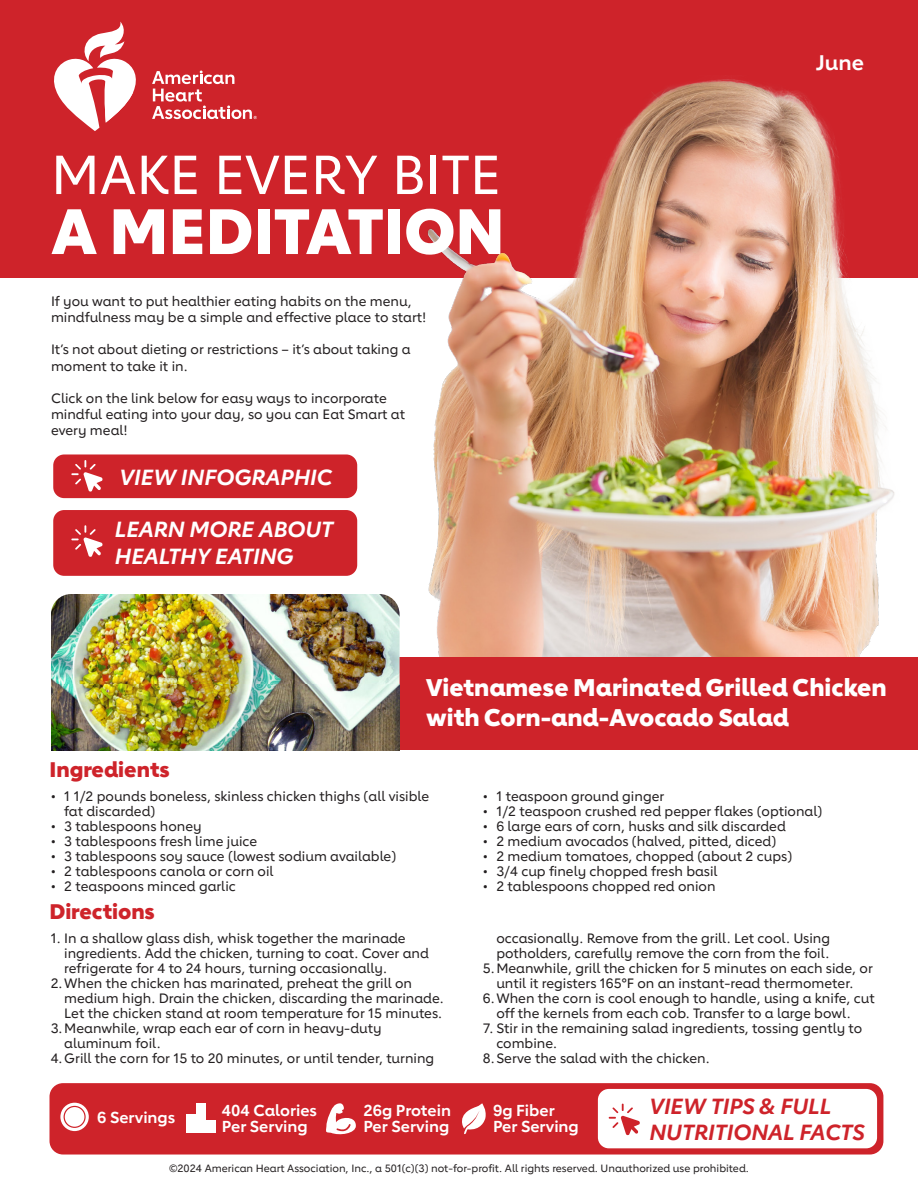
<style>
.page{position:relative;width:918px;height:1188px;background:#fff}
.page>*{position:absolute;margin:0;border:0;box-sizing:border-box;transform-origin:0 0}
.t1{font:800 63px "Lub Dub";color:#fff}
.t2{font:500 54px "Lub Dub";color:#fff}
.t3{font:800 24px/30px "Lub Dub";color:#fff}
.t4{font:italic 700 21.75px/26.1px "Lub Dub";color:#fff}
.t5{font:italic 700 21.75px/26.1px "Lub Dub";color:#ce232a}
.t6{font:800 21px "Lub Dub";color:#ce232a}
.t7{font:700 21px "Lub Dub";color:#fff}
.t8{font:700 15.75px/16.5px "Lub Dub";color:#fff}
.t9{font:500 13.5px/15px "Lub Dub";color:#231f20}
.t10{font:500 10.5px "Lub Dub";color:#231f20}
</style>
<div class="page">
<div style="left:50px;top:1083px;width:833px;height:72px;background:#ce232a;border-radius:14px"></div>
<div style="left:0;top:0;width:918px;height:278px;background:#ce232a"></div>
<img style="left:185px;top:79px;width:733px;height:579px">
<div style="left:51px;top:658px;width:867px;height:92px;background:#ce232a"></div>
<svg style="left:152px;top:71px;width:105px;height:48px"></svg>
<svg style="left:54px;top:22px;width:82px;height:109px"></svg>
<div style="left:53px;top:454px;width:304px;height:44px;background:#ce232a;border-radius:11px"></div>
<svg style="left:71px;top:460px;width:32px;height:32px"></svg>
<div style="left:53px;top:510px;width:304px;height:66px;background:#ce232a;border-radius:11px"></div>
<svg style="left:71px;top:525px;width:32px;height:32px"></svg>
<img style="left:51px;top:594px;width:349px;height:91px">
<img style="left:51px;top:685px;width:349px;height:65px">
<svg style="left:60px;top:1103px;width:29px;height:28px"></svg>
<div style="left:64px;top:1106px;width:21px;height:21px;background:#fff;border-radius:50%"></div>
<div style="left:64px;top:1106px;width:22px;height:22px;border:1px solid #ce232a;border-radius:50%"></div>
<svg style="left:326px;top:1103px;width:30px;height:32px"></svg>
<svg style="left:462px;top:1103px;width:24px;height:31px"></svg>
<div style="left:186px;top:1114px;width:9px;height:19px;background:#fff"></div>
<div style="left:196px;top:1103px;width:10px;height:30px;background:#fff"></div>
<div style="left:207px;top:1121px;width:9px;height:12px;background:#fff"></div>
<div style="left:598px;top:1089px;width:279px;height:59px;background:#fff;border-radius:11px"></div>
<svg style="left:609px;top:1104px;width:31px;height:32px"></svg>
<h2 class="t2" style="left:51px;top:143px;width:452px">MAKE EVERY BITE</h2>
<h1 class="t1" style="left:51px;top:193px;width:455px">A MEDITATION</h1>
<p class="t9" style="left:51px;top:293px;width:377px;line-height:16.2px">If you want to put healthier eating habits on the menu, mindfulness may be a simple and effective place to start!</p>
<p class="t9" style="left:51px;top:341px;width:361px;line-height:16.2px">It’s not about dieting or restrictions – it’s about taking a moment to take it in.</p>
<p class="t9" style="left:51px;top:390px;width:356px;line-height:16.2px">Click on the link below for easy ways to incorporate mindful eating into your day, so you can Eat Smart at every meal!</p>
<h3 class="t4" style="left:120px;top:464px;width:214px">VIEW INFOGRAPHIC</h3>
<h3 class="t4" style="left:115px;top:516px;width:220px">LEARN MORE ABOUT<br>HEALTHY EATING</h3>
<h3 class="t7" style="left:816px;top:50px;width:50px">June</h3>
<h3 class="t3" style="left:426px;top:672px;width:462px">Vietnamese Marinated Grilled Chicken with Corn-and-Avocado Salad</h3>
<h3 class="t6" style="left:50px;top:756px;width:122px">Ingredients</h3>
<p class="t9" style="left:51px;top:789px;width:7px">•</p>
<p class="t9" style="left:51px;top:819px;width:7px;text-align:justify">• • • • •</p>
<p class="t9" style="left:64px;top:789px;width:366px">1 1/2 pounds boneless, skinless chicken thighs (all visible fat discarded)<br>3 tablespoons honey<br>3 tablespoons fresh lime juice<br>3 tablespoons soy sauce (lowest sodium available)<br>2 tablespoons canola or corn oil<br>2 teaspoons minced garlic</p>
<p class="t9" style="left:496px;top:789px;width:328px">1 teaspoon ground ginger<br>1/2 teaspoon crushed red pepper flakes (optional)<br>6 large ears of corn, husks and silk discarded<br>2 medium avocados (halved, pitted, diced)<br>2 medium tomatoes, chopped (about 2 cups)<br>3/4 cup finely chopped fresh basil<br>2 tablespoons chopped red onion</p>
<h3 class="t6" style="left:50px;top:899px;width:107px">Directions</h3>
<p class="t9" style="left:51px;top:931px;width:357px">1. In a shallow glass dish, whisk together the marinade</p>
<p class="t9" style="left:64px;top:946px;width:366px">ingredients. Add the chicken, turning to coat. Cover and</p>
<p class="t9" style="left:64px;top:961px;width:324px">refrigerate for 4 to 24 hours, turning occasionally.</p>
<p class="t9" style="left:51px;top:976px;width:363px">2.When the chicken has marinated, preheat the grill on</p>
<p class="t9" style="left:64px;top:991px;width:381px">medium high. Drain the chicken, discarding the marinade.</p>
<p class="t9" style="left:64px;top:1006px;width:379px">Let the chicken stand at room temperature for 15 minutes.</p>
<p class="t9" style="left:51px;top:1021px;width:332px">3.Meanwhile, wrap each ear of corn in heavy-duty</p>
<p class="t9" style="left:64px;top:1036px;width:98px">aluminum foil.</p>
<p class="t9" style="left:51px;top:1051px;width:385px">4.Grill the corn for 15 to 20 minutes, or until tender, turning</p>
<p class="t9" style="left:483px;top:789px;width:7px;text-align:justify">• • • • • • •</p>
<p class="t9" style="left:496px;top:931px;width:335px">occasionally. Remove from the grill. Let cool. Using</p>
<p class="t9" style="left:496px;top:946px;width:334px">potholders, carefully remove the corn from the foil.</p>
<p class="t9" style="left:483px;top:961px;width:391px">5.Meanwhile, grill the chicken for 5 minutes on each side, or</p>
<p class="t9" style="left:496px;top:976px;width:358px">until it registers 165°F on an instant-read thermometer.</p>
<p class="t9" style="left:483px;top:991px;width:394px">6.When the corn is cool enough to handle, using a knife, cut</p>
<p class="t9" style="left:496px;top:1006px;width:356px">off the kernels from each cob. Transfer to a large bowl.</p>
<p class="t9" style="left:483px;top:1021px;width:381px">7. Stir in the remaining salad ingredients, tossing gently to</p>
<p class="t9" style="left:496px;top:1036px;width:62px">combine.</p>
<p class="t9" style="left:483px;top:1051px;width:228px">8.Serve the salad with the chicken.</p>
<p class="t8" style="left:97px;top:1109px;width:80px">6 Servings</p>
<p class="t8" style="left:222px;top:1102px;width:97px">404 Calories<br>Per Serving</p>
<p class="t8" style="left:363px;top:1102px;width:89px">26g Protein<br>Per Serving</p>
<p class="t8" style="left:493px;top:1102px;width:87px">9g Fiber<br>Per Serving</p>
<h3 class="t5" style="left:649px;top:1093px;width:217px">VIEW TIPS &amp; FULL<br>NUTRITIONAL FACTS</h3>
<p class="t10" style="left:169px;top:1162px;width:581px">©2024 American Heart Association, Inc., a 501(c)(3) not-for-profit. All rights reserved. Unauthorized use prohibited.</p>
</div>
